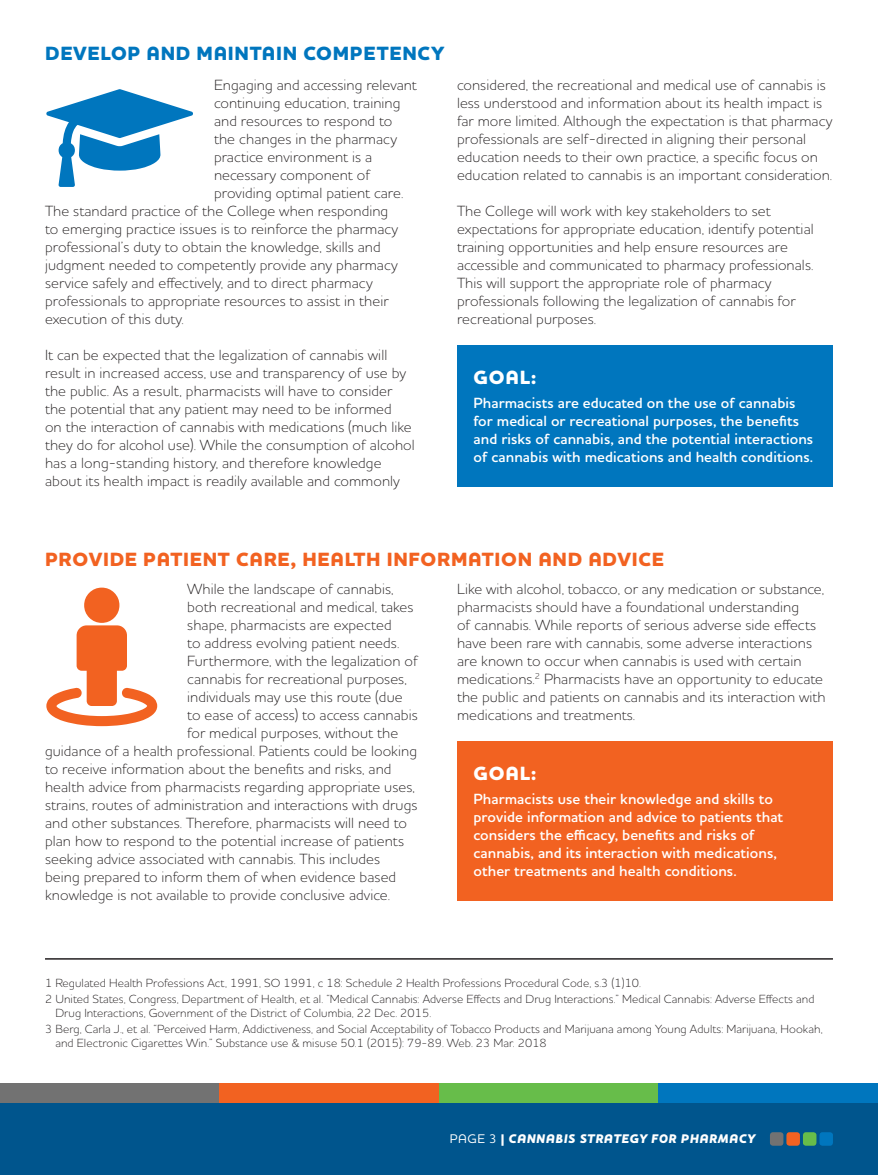
<style>
.page{position:relative;width:878px;height:1175px;background:#fff}
.page>*{position:absolute;margin:0;border:0;box-sizing:border-box;transform-origin:0 0}
.Subhead_Large{font:800 19.5px "Houschka Pro";letter-spacing:.035em;color:#f26221}
.Subhead_Large-2{font:800 19.5px "Houschka Pro";letter-spacing:.035em;color:#0076be}
.Subhead_Large-3{font:800 19.5px "Houschka Pro";letter-spacing:.035em;color:#fff}
.Body_text{font:300 15px/18px "Houschka Pro";letter-spacing:.005em;color:#231f20}
.Body_text-2{font:600 15px/18px "Houschka Pro";letter-spacing:.005em;color:#fff}
.t1{font:italic 800 12.75px "Houschka Pro";letter-spacing:.04em;color:#fff}
.Body_text-3{font:300 12px/13.5px "Houschka Pro";letter-spacing:.005em;color:#231f20}
.s1{font-weight:500;font-style:normal}
.s2{font-style:normal}
</style>
<div class="page">
<div style="left:0;top:1102px;width:878px;height:72px;background:#00558d"></div>
<div style="left:770px;top:1132px;width:13px;height:13px;background:#727272;border-radius:3px"></div>
<div style="left:786px;top:1132px;width:14px;height:13px;background:#f26221;border-radius:3px"></div>
<div style="left:802px;top:1132px;width:14px;height:13px;background:#67bd4a;border-radius:3px"></div>
<div style="left:819px;top:1132px;width:13px;height:13px;background:#0076be;border-radius:3px"></div>
<div style="left:0;top:1083px;width:219px;height:19px;background:#727272"></div>
<div style="left:219px;top:1083px;width:220px;height:19px;background:#f26221"></div>
<div style="left:439px;top:1083px;width:219px;height:19px;background:#67bd4a"></div>
<div style="left:658px;top:1083px;width:220px;height:19px;background:#0076be"></div>
<div style="left:457px;top:345px;width:375px;height:141px;background:#0076be"></div>
<div style="left:457px;top:741px;width:375px;height:159px;background:#f26221"></div>
<svg style="left:46px;top:587px;width:111px;height:139px"></svg>
<hr style="left:45px;top:958px;width:787px;height:1px;background:#231f20">
<p class="Subhead_Large-2" style="left:45px;top:40px;width:401px">DEVELOP AND MAINTAIN COMPETENCY</p>
<p class="Body_text" style="left:214px;top:76px;width:204px">Engaging and accessing relevant</p>
<p class="Body_text" style="left:214px;top:94px;width:188px">continuing education, training</p>
<p class="Body_text" style="left:214px;top:112px;width:180px">and resources to respond to</p>
<p class="Body_text" style="left:214px;top:130px;width:184px">the changes in the pharmacy</p>
<p class="Body_text" style="left:214px;top:148px;width:159px">practice environment is a</p>
<p class="Body_text" style="left:214px;top:166px;width:158px">necessary component of</p>
<p class="Body_text" style="left:214px;top:184px;width:191px">providing optimal patient care.</p>
<p class="Body_text" style="left:45px;top:202px;width:345px">The standard practice of the College when responding</p>
<p class="Body_text" style="left:45px;top:220px;width:355px">to emerging practice issues is to reinforce the pharmacy</p>
<p class="Body_text" style="left:45px;top:238px;width:337px">professional’s duty to obtain the knowledge, skills and</p>
<p class="Body_text" style="left:45px;top:256px;width:354px">judgment needed to competently provide any pharmacy</p>
<p class="Body_text" style="left:45px;top:274px;width:329px">service safely and effectively, and to direct pharmacy</p>
<p class="Body_text" style="left:45px;top:292px;width:345px">professionals to appropriate resources to assist in their</p>
<p class="Body_text" style="left:45px;top:310px;width:140px">execution of this duty.</p>
<p class="Body_text" style="left:45px;top:346px;width:371px">It can be expected that the legalization of cannabis will result in increased access, use and transparency of use by the public. As a result, pharmacists will have to consider the potential that any patient may need to be informed<br>on the interaction of cannabis with medications (much like they do for alcohol use). While the consumption of alcohol has a long-standing history, and therefore knowledge about its health impact is readily available and commonly</p>
<p class="Body_text" style="left:457px;top:76px;width:377px">considered, the recreational and medical use of cannabis is less understood and information about its health impact is far more limited. Although the expectation is that pharmacy professionals are self-directed in aligning their personal education needs to their own practice, a specific focus on education related to cannabis is an important consideration.</p>
<p class="Body_text" style="left:457px;top:202px;width:358px">The College will work with key stakeholders to set expectations for appropriate education, identify potential training opportunities and help ensure resources are accessible and communicated to pharmacy professionals.<br>This will support the appropriate role of pharmacy professionals following the legalization of cannabis for recreational purposes.</p>
<p class="Subhead_Large-3" style="left:473px;top:364px;width:64px">GOAL:</p>
<p class="Body_text-2" style="left:473px;top:394px;width:341px">Pharmacists are educated on the use of cannabis for medical or recreational purposes, the benefits and risks of cannabis, and the potential interactions of cannabis with medications and health conditions.</p>
<p class="Subhead_Large" style="left:45px;top:546px;width:620px">PROVIDE PATIENT CARE, HEALTH INFORMATION AND ADVICE</p>
<p class="Body_text" style="left:187px;top:580px;width:208px">While the landscape of cannabis,</p>
<p class="Body_text" style="left:187px;top:598px;width:228px">both recreational and medical, takes</p>
<p class="Body_text" style="left:187px;top:616px;width:206px">shape, pharmacists are expected</p>
<p class="Body_text" style="left:187px;top:634px;width:213px">to address evolving patient needs.</p>
<p class="Body_text" style="left:187px;top:652px;width:232px">Furthermore, with the legalization of</p>
<p class="Body_text" style="left:187px;top:670px;width:221px">cannabis for recreational purposes,</p>
<p class="Body_text" style="left:187px;top:688px;width:217px">individuals may use this route (due</p>
<p class="Body_text" style="left:187px;top:706px;width:232px">to ease of access) to access cannabis</p>
<p class="Body_text" style="left:187px;top:724px;width:212px">for medical purposes, without the</p>
<p class="Body_text" style="left:45px;top:742px;width:373px">guidance of a health professional. Patients could be looking</p>
<p class="Body_text" style="left:45px;top:760px;width:348px">to receive information about the benefits and risks, and</p>
<p class="Body_text" style="left:45px;top:778px;width:371px">health advice from pharmacists regarding appropriate uses,</p>
<p class="Body_text" style="left:45px;top:796px;width:374px">strains, routes of administration and interactions with drugs</p>
<p class="Body_text" style="left:45px;top:814px;width:363px">and other substances. Therefore, pharmacists will need to</p>
<p class="Body_text" style="left:45px;top:832px;width:360px">plan how to respond to the potential increase of patients</p>
<p class="Body_text" style="left:45px;top:850px;width:336px">seeking advice associated with cannabis. This includes</p>
<p class="Body_text" style="left:45px;top:868px;width:353px">being prepared to inform them of when evidence based</p>
<p class="Body_text" style="left:45px;top:886px;width:346px">knowledge is not available to provide conclusive advice.</p>
<p class="Body_text" style="left:457px;top:580px;width:370px">Like with alcohol, tobacco, or any medication or substance, pharmacists should have a foundational understanding<br>of cannabis. While reports of serious adverse side effects have been rare with cannabis, some adverse interactions are known to occur when cannabis is used with certain medications.<sup>2</sup> Pharmacists have an opportunity to educate the public and patients on cannabis and its interaction with medications and treatments.</p>
<p class="Subhead_Large-3" style="left:473px;top:760px;width:64px">GOAL:</p>
<p class="Body_text-2" style="left:473px;top:790px;width:311px">Pharmacists use their knowledge and skills to provide information and advice to patients that considers the efficacy, benefits and risks of cannabis, and its interaction with medications, other treatments and health conditions.</p>
<p class="Body_text-3" style="left:45px;top:975px;width:597px">1 Regulated Health Professions Act, 1991, SO 1991, c 18: Schedule 2 Health Professions Procedural Code, s.3 (1)10.</p>
<p class="Body_text-3" style="left:55px;top:992px;width:760px;text-indent:-10px">2 United States, Congress, Department of Health, et al. “Medical Cannabis: Adverse Effects and Drug Interactions.” Medical Cannabis: Adverse Effects and<br>Drug Interactions, Government of the District of Columbia, 22 Dec. 2015.</p>
<p class="Body_text-3" style="left:55px;top:1022px;width:768px;text-indent:-10px">3 Berg, Carla J., et al. “Perceived Harm, Addictiveness, and Social Acceptability of Tobacco Products and Marijuana among Young Adults: Marijuana, Hookah, and Electronic Cigarettes Win.” Substance use &amp; misuse 50.1 (2015): 79-89. Web. 23 Mar. 2018</p>
<p class="t1" style="left:450px;top:1130px;width:307px"><span class="s1">PAGE 3</span> <span class="s2">|</span> CANNABIS STRATEGY FOR PHARMACY</p>
</div>
